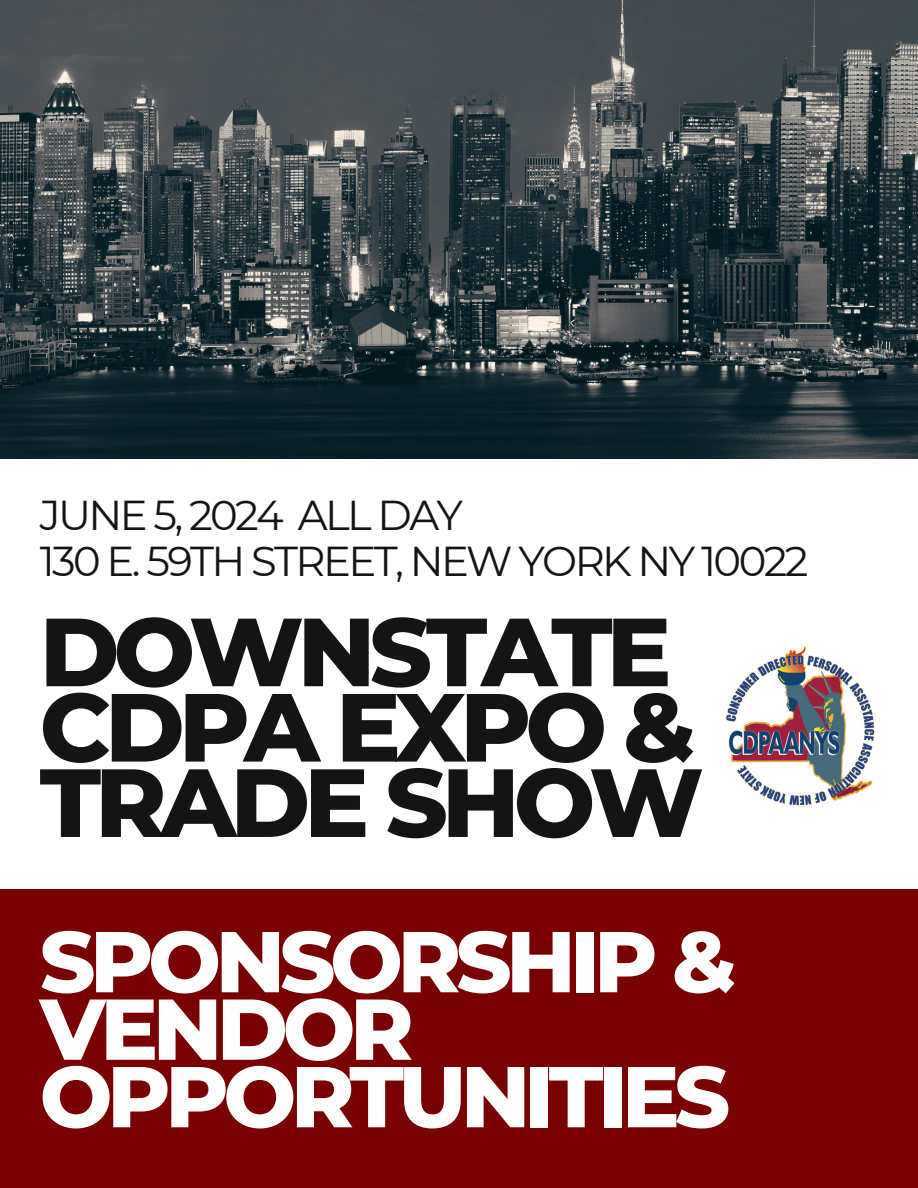
<style>
.page{position:relative;width:918px;height:1188px;background:#fff}
.page>*{position:absolute;margin:0;border:0;box-sizing:border-box;transform-origin:0 0}
.t1{font:800 96.6px/75.3px "Montserrat";letter-spacing:-.06em;color:#141414}
.t2{font:800 86.1px/67.5px "Montserrat";letter-spacing:-.06em;color:#fff}
.t3{font:41.7px "Montserrat";letter-spacing:-.06em;color:#141414}
</style>
<div class="page">
<img style="left:0;top:0;width:918px;height:458px">
<div style="left:0;top:889px;width:918px;height:299px;background:#790101"></div>
<img style="left:725px;top:645px;width:150px;height:161px">
<p class="t3" style="left:40px;top:489px;width:425px">JUNE 5, 2024 ALL DAY</p>
<h1 class="t3" style="left:40px;top:535px;width:770px">130 E. 59TH STREET, NEW YORK NY 10022</h1>
<p class="t1" style="left:40px;top:614px;width:666px">DOWNSTATE<br>CDPA EXPO &amp;<br>TRADE SHOW</p>
<h2 class="t2" style="left:40px;top:928px;width:698px">SPONSORSHIP &amp;<br>VENDOR<br>OPPORTUNITIES</h2>
</div>
